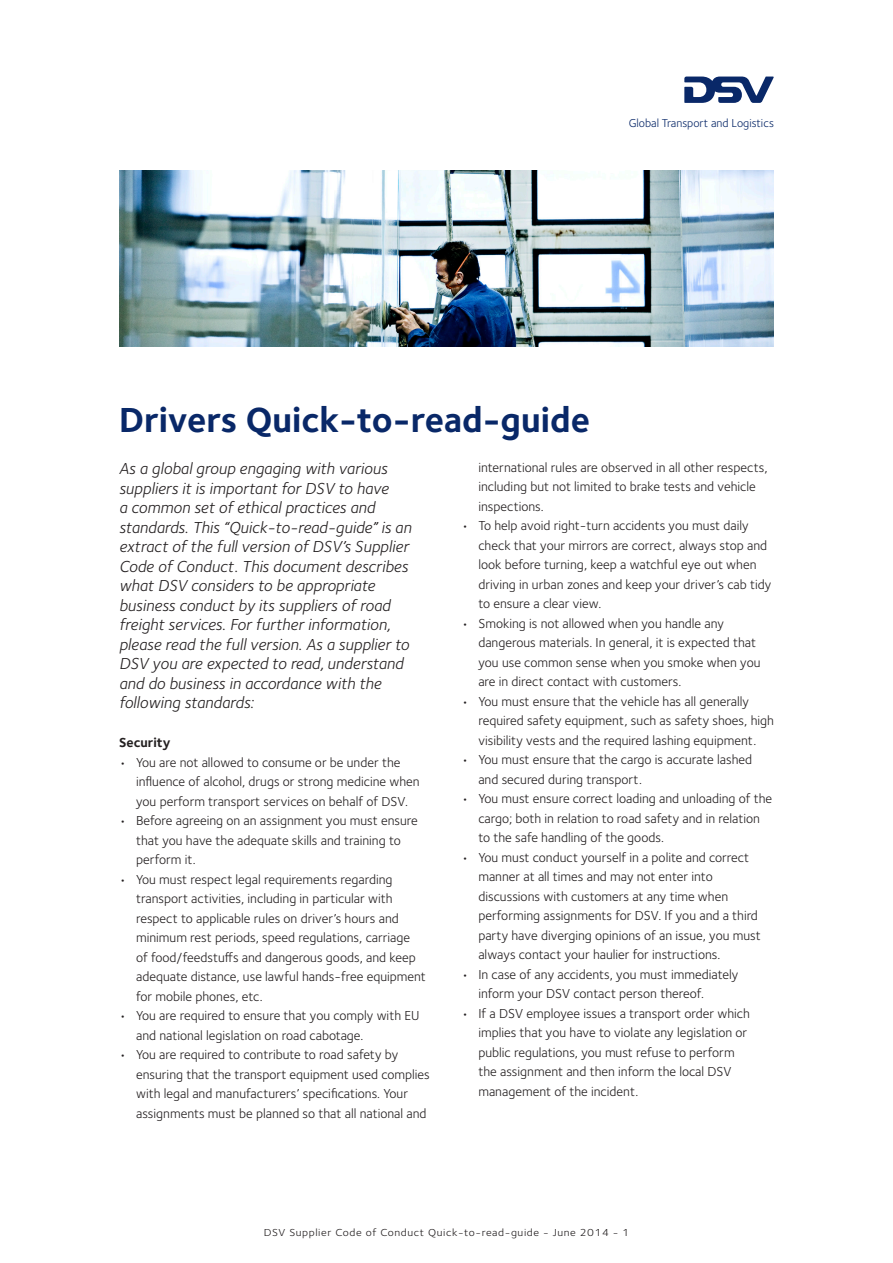
<style>
.page{position:relative;width:893px;height:1263px;background:#fff}
.page>*{position:absolute;margin:0;border:0;box-sizing:border-box;transform-origin:0 0}
.t1{font:700 36px "Foundry Sterling OT3";color:#092868}
.t2{font:italic 16.5px/19.5px "Foundry Sterling OT3";color:#231f20}
.t3{font:13.5px/19.5px "Foundry Sterling OT3";color:#231f20}
.t4{font:700 13.5px "Foundry Sterling OT3";color:#231f20}
.t5{font:11.85px "Foundry Sterling OT3";color:#092868}
.t6{font:10.5px "Foundry Sterling OT3";letter-spacing:.05em;color:#231f20;scale:1.1 1}
</style>
<div class="page">
<img style="left:119px;top:170px;width:655px;height:177px">
<svg style="left:684px;top:77px;width:90px;height:26px"></svg>
<p class="t5" style="left:629px;top:114px;width:147px">Global Transport and Logistics</p>
<p class="t1" style="left:119px;top:391px;width:472px">Drivers Quick-to-read-guide</p>
<p class="t2" style="left:119px;top:458px;width:294px">As a global group engaging with various suppliers it is important for DSV to have<br>a common set of ethical practices and standards. This “Quick-to-read-guide” is an extract of the full version of DSV’s Supplier Code of Conduct. This document describes what DSV considers to be appropriate business conduct by its suppliers of road freight services. For further information, please read the full version. As a supplier to DSV you are expected to read, understand and do business in accordance with the following standards:</p>
<p class="t4" style="left:119px;top:732px;width:53px">Security</p>
<p class="t3" style="left:136px;top:751px;width:285px;text-indent:-17px">• You are not allowed to consume or be under the influence of alcohol, drugs or strong medicine when you perform transport services on behalf of DSV.</p>
<p class="t3" style="left:136px;top:810px;width:283px;text-indent:-17px">• Before agreeing on an assignment you must ensure that you have the adequate skills and training to perform it.</p>
<p class="t3" style="left:136px;top:868px;width:291px;text-indent:-17px">• You must respect legal requirements regarding transport activities, including in particular with respect to applicable rules on driver’s hours and minimum rest periods, speed regulations, carriage<br>of food/feedstuffs and dangerous goods, and keep adequate distance, use lawful hands-free equipment for mobile phones, etc.</p>
<p class="t3" style="left:136px;top:1005px;width:285px;text-indent:-17px">• You are required to ensure that you comply with EU and national legislation on road cabotage.</p>
<p class="t3" style="left:136px;top:1044px;width:295px;text-indent:-17px">• You are required to contribute to road safety by ensuring that the transport equipment used complies with legal and manufacturers’ specifications. Your assignments must be planned so that all national and</p>
<p class="t3" style="left:478px;top:456px;width:291px">international rules are observed in all other respects, including but not limited to brake tests and vehicle inspections.</p>
<p class="t3" style="left:478px;top:515px;width:294px;text-indent:-17px">• To help avoid right-turn accidents you must daily check that your mirrors are correct, always stop and look before turning, keep a watchful eye out when driving in urban zones and keep your driver’s cab tidy to ensure a clear view.</p>
<p class="t3" style="left:478px;top:612px;width:284px;text-indent:-17px">• Smoking is not allowed when you handle any dangerous materials. In general, it is expected that you use common sense when you smoke when you are in direct contact with customers.</p>
<p class="t3" style="left:478px;top:690px;width:297px;text-indent:-17px">• You must ensure that the vehicle has all generally required safety equipment, such as safety shoes, high visibility vests and the required lashing equipment.</p>
<p class="t3" style="left:478px;top:749px;width:275px;text-indent:-17px">• You must ensure that the cargo is accurate lashed and secured during transport.</p>
<p class="t3" style="left:478px;top:788px;width:295px;text-indent:-17px">• You must ensure correct loading and unloading of the cargo; both in relation to road safety and in relation to the safe handling of the goods.</p>
<p class="t3" style="left:478px;top:846px;width:284px;text-indent:-17px">• You must conduct yourself in a polite and correct manner at all times and may not enter into discussions with customers at any time when performing assignments for DSV. If you and a third party have diverging opinions of an issue, you must always contact your haulier for instructions.</p>
<p class="t3" style="left:478px;top:963px;width:261px;text-indent:-17px">• In case of any accidents, you must immediately inform your DSV contact person thereof.</p>
<p class="t3" style="left:478px;top:1002px;width:273px;text-indent:-17px">• If a DSV employee issues a transport order which implies that you have to violate any legislation or public regulations, you must refuse to perform the assignment and then inform the local DSV management of the incident.</p>
<p class="t6" style="left:264px;top:1225px;width:334px">DSV Supplier Code of Conduct Quick-to-read-guide - June 2014 - 1</p>
</div>
